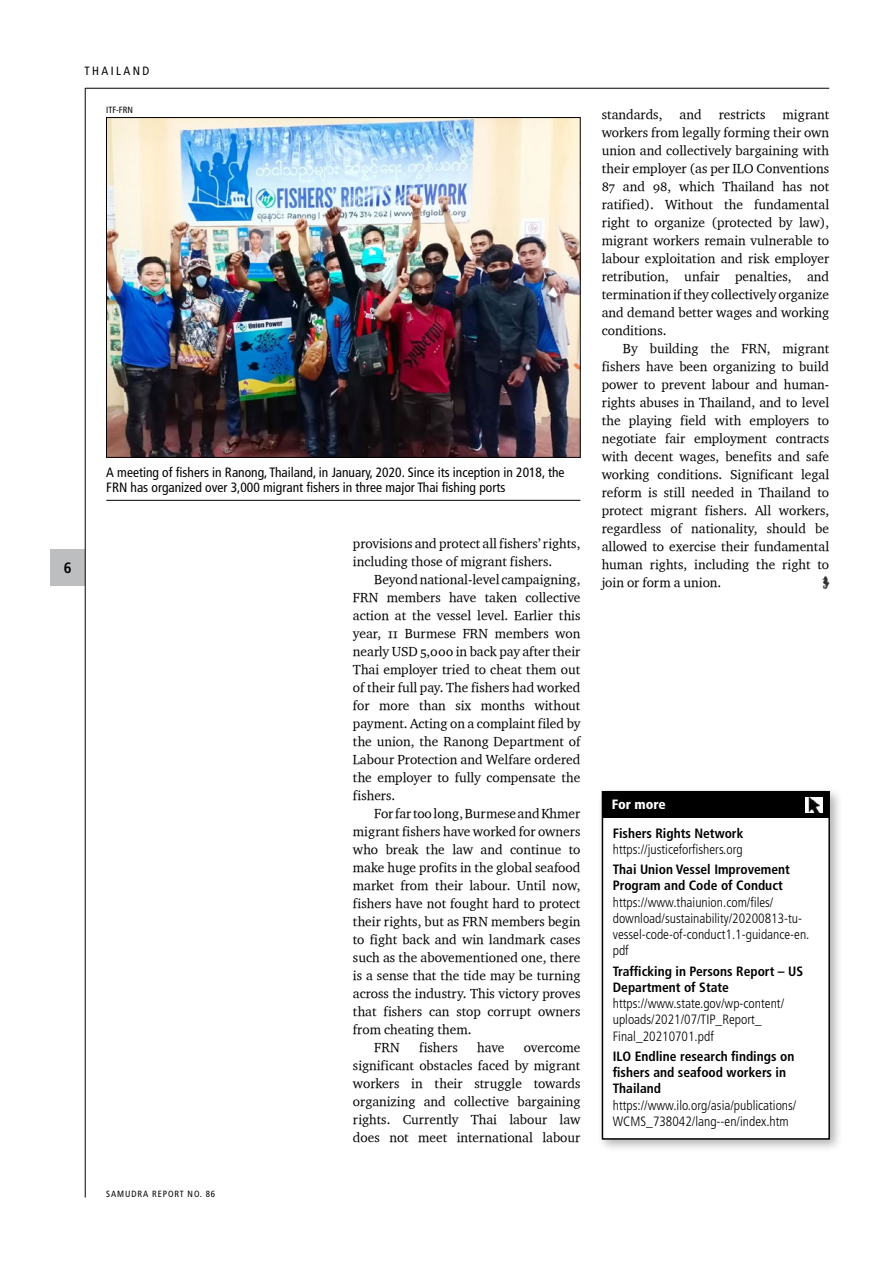
<style>
.page{position:relative;width:893px;height:1263px;background:#fff}
.page>*{position:absolute;margin:0;border:0;box-sizing:border-box;transform-origin:0 0}
.t1{font:700 condensed 15px "Frutiger LT Std";color:#000}
.t2{font:13.5px/18px "Charter OSITCTT";color:#000;text-align:justify}
.t3{font:300 condensed 13.5px/16.2px "Frutiger LT Std";color:#000}
.t4{font:700 condensed 13.5px/16.2px "Frutiger LT Std";color:#000}
.t5{font:condensed 13.5px/15px "Frutiger LT Std";color:#000}
.t6{font:900 condensed 13.5px "Frutiger LT Std";color:#fff}
.t7{font:condensed 12px "Frutiger LT Std";letter-spacing:.2em;color:#000}
.t8{font:condensed 9px "Frutiger LT Std";letter-spacing:.1em;color:#000}
</style>
<div class="page">
<div style="left:51px;top:550px;width:34px;height:36px;background:#bcbec0"></div>
<hr style="left:85px;top:88px;width:1px;height:1109px;background:#000">
<hr style="left:85px;top:88px;width:744px;height:1px;background:#000">
<img style="left:822px;top:576px;width:7px;height:13px">
<div style="left:597px;top:786px;width:246px;height:367px;background:#000;opacity:.3"></div>
<div style="left:602px;top:792px;width:227px;height:347px;background:#fff"></div>
<div style="left:602px;top:791px;width:228px;height:349px;border:2px solid #000"></div>
<div style="left:603px;top:791px;width:225px;height:26px;background:#000"></div>
<img style="left:805px;top:797px;width:17px;height:15px">
<img style="left:108px;top:119px;width:470px;height:337px">
<div style="left:106px;top:117px;width:474px;height:341px;border:1px solid #000"></div>
<hr style="left:106px;top:500px;width:474px;height:1px;background:#000">
<p class="t7" style="left:85px;top:64px;width:65px">Thail and</p>
<p class="t8" style="left:106px;top:105px;width:22px">ITF-FRN</p>
<p class="t1" style="left:64px;top:559px;width:9px">6</p>
<p class="t5" style="left:106px;top:464px;width:460px">A meeting of fishers in Ranong, Thailand, in January, 2020. Since its inception in 2018, the<br>FRN has organized over 3,000 migrant fishers in three major Thai fishing ports</p>
<p class="t2" style="left:353px;top:534px;width:229px">provisions and protect all fishers’ rights, including those of migrant fishers.</p>
<p class="t2" style="left:353px;top:570px;width:229px;text-indent:21px">Beyond national-level campaigning, FRN members have taken collective action at the vessel level. Earlier this year, 11 Burmese FRN members won nearly USD 5,000 in back pay after their Thai employer tried to cheat them out of their full pay. The fishers had worked for more than six months without payment. Acting on a complaint filed by the union, the Ranong Department of Labour Protection and Welfare ordered the employer to fully compensate the fishers.</p>
<p class="t2" style="left:374px;top:804px;width:208px">For far too long, Burmese and Khmer</p>
<p class="t2" style="left:353px;top:822px;width:229px">migrant fishers have worked for owners</p>
<p class="t2" style="left:353px;top:840px;width:229px">who break the law and continue to</p>
<p class="t2" style="left:353px;top:858px;width:229px">make huge profits in the global seafood</p>
<p class="t2" style="left:353px;top:876px;width:229px">market from their labour. Until now,</p>
<p class="t2" style="left:353px;top:894px;width:229px">fishers have not fought hard to protect</p>
<p class="t2" style="left:353px;top:912px;width:229px">their rights, but as FRN members begin</p>
<p class="t2" style="left:353px;top:930px;width:229px">to fight back and win landmark cases</p>
<p class="t2" style="left:353px;top:948px;width:229px">such as the abovementioned one, there</p>
<p class="t2" style="left:353px;top:966px;width:229px">is a sense that the tide may be turning</p>
<p class="t2" style="left:353px;top:984px;width:229px">across the industry. This victory proves</p>
<p class="t2" style="left:353px;top:1002px;width:229px">that fishers can stop corrupt owners</p>
<p class="t2" style="left:353px;top:1020px;width:120px">from cheating them.</p>
<p class="t2" style="left:374px;top:1038px;width:27px">FRN</p>
<p class="t2" style="left:419px;top:1038px;width:40px">fishers</p>
<p class="t2" style="left:477px;top:1038px;width:29px">have</p>
<p class="t2" style="left:353px;top:1038px;width:229px;text-indent:171px">overcome significant obstacles faced by migrant workers in their struggle towards organizing and collective bargaining rights. Currently Thai labour law does not meet international labour</p>
<p class="t2" style="left:602px;top:105px;width:62px">standards,</p>
<p class="t2" style="left:680px;top:105px;width:24px">and</p>
<p class="t2" style="left:719px;top:105px;width:48px">restricts</p>
<p class="t2" style="left:602px;top:105px;width:229px;text-indent:181px">migrant workers from legally forming their own union and collectively bargaining with their employer (as per ILO Conventions 87 and 98, which Thailand has not ratified). Without the fundamental right to organize (protected by law), migrant workers remain vulnerable to labour exploitation and risk employer retribution, unfair penalties, and termination if they collectively organize and demand better wages and working conditions.</p>
<p class="t2" style="left:602px;top:339px;width:229px;text-indent:21px">By building the FRN, migrant fishers have been organizing to build power to prevent labour and human&shy;rights abuses in Thailand, and to level the playing field with employers to negotiate fair employment contracts with decent wages, benefits and safe working conditions. Significant legal reform is still needed in Thailand to protect migrant fishers. All workers, regardless of nationality, should be allowed to exercise their fundamental human rights, including the right to join or form a union.</p>
<p class="t6" style="left:612px;top:796px;width:56px">For more</p>
<p class="t4" style="left:613px;top:825px;width:132px">Fishers Rights Network</p>
<p class="t3" style="left:613px;top:841px;width:132px">https://justiceforfishers.org</p>
<p class="t4" style="left:613px;top:861px;width:179px">Thai Union Vessel Improvement<br>Program and Code of Conduct</p>
<p class="t3" style="left:613px;top:894px;width:198px">https://www.thaiunion.com/files/ download/sustainability/20200813-tu&shy;vessel-code-of-conduct1.1-guidance-en. pdf</p>
<p class="t4" style="left:613px;top:963px;width:184px">Trafficking in Persons Report – US<br>Department of State</p>
<p class="t3" style="left:613px;top:995px;width:173px">https://www.state.gov/wp-content/ uploads/2021/07/TIP_Report_<br>Final_20210701.pdf</p>
<p class="t4" style="left:613px;top:1048px;width:183px">ILO Endline research findings on fishers and seafood workers in<br>Thailand</p>
<p class="t3" style="left:613px;top:1097px;width:185px">https://www.ilo.org/asia/publications/<br>WCMS_738042/lang--en/index.htm</p>
<p class="t8" style="left:106px;top:1189px;width:110px">SAMUDRA Report No. 86</p>
</div>
